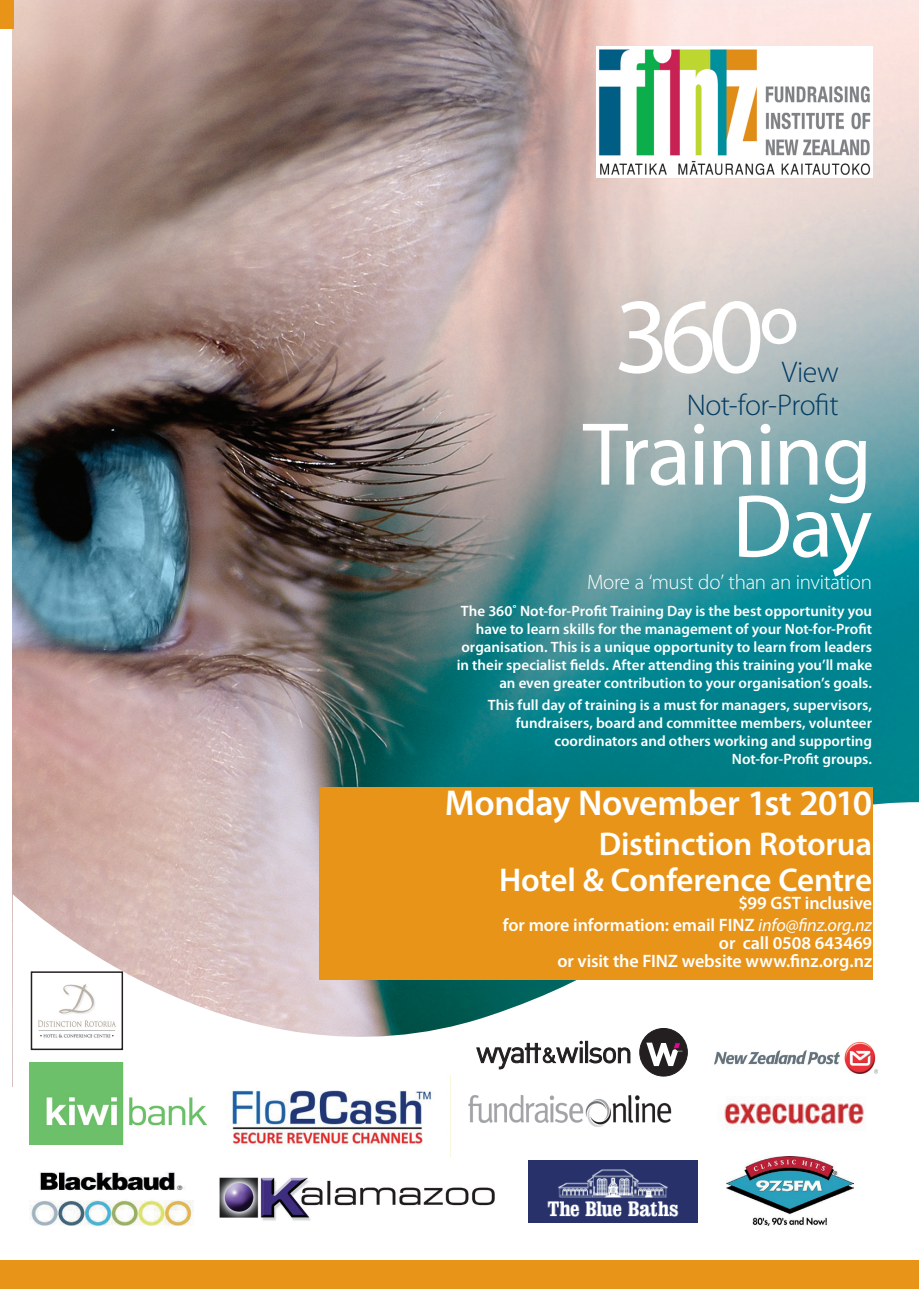
<style>
.page{position:relative;width:919px;height:1289px;background:#fff}
.page>*{position:absolute;margin:0;border:0;box-sizing:border-box;transform-origin:0 0}
.t1{font:108px "Myriad Pro";color:#fff}
.t2{font:90px/72px "Myriad Pro";letter-spacing:-.025em;color:#fff;text-align:right}
.t3{font:600 36px "Myriad Pro";letter-spacing:-.01em;color:#fff}
.t4{font:600 33px/36px "Myriad Pro";letter-spacing:-.01em;color:#fff;text-align:right}
.t5{font:300 30px/33px "Myriad Pro";letter-spacing:-.015em;color:#003a62;text-align:right}
.t6{font:300 21px "Myriad Pro";letter-spacing:-.015em;color:#fff}
.t7{font:600 18px/22.2px "Myriad Pro";letter-spacing:-.005em;color:#fff;text-align:right}
.t8{font:600 15px/18px "Myriad Pro";color:#fff;text-align:right}
.s1{font-weight:400;font-style:italic}
</style>
<div class="page">
<img style="left:13px;top:0;width:905px;height:802px">
<svg style="left:13px;top:802px;width:905px;height:424px"></svg>
<svg style="left:13px;top:802px;width:170px;height:29px"></svg>
<div style="left:319px;top:787px;width:553px;height:192px;background:#e89418"></div>
<div style="left:0;top:1260px;width:918px;height:28px;background:#e89418"></div>
<div style="left:0;top:0;width:13px;height:28px;background:#e89418"></div>
<img style="left:714px;top:1042px;width:163px;height:31px">
<img style="left:30px;top:1062px;width:176px;height:82px">
<img style="left:30px;top:1171px;width:163px;height:54px">
<img style="left:459px;top:1085px;width:221px;height:47px">
<img style="left:718px;top:1087px;width:149px;height:53px">
<img style="left:214px;top:1169px;width:285px;height:55px">
<img style="left:226px;top:1075px;width:224px;height:82px">
<img style="left:596px;top:47px;width:276px;height:131px">
<img style="left:726px;top:1156px;width:127px;height:68px">
<img style="left:528px;top:1160px;width:169px;height:62px">
<img style="left:34px;top:974px;width:86px;height:73px">
<div style="left:31px;top:971px;width:92px;height:79px;border:2px solid #231f20"></div>
<div style="left:639px;top:1028px;width:48px;height:48px;background:#231f20;border-radius:50%"></div>
<div style="left:639px;top:1028px;width:48px;height:48px;border:1px solid #231f20;border-radius:50%"></div>
<svg style="left:646px;top:1042px;width:36px;height:24px"></svg>
<div style="left:585px;top:1041px;width:2px;height:21px;border:1px solid #231f20"></div>
<svg style="left:589px;top:1047px;width:41px;height:16px"></svg>
<svg style="left:476px;top:1041px;width:106px;height:27px"></svg>
<h1 class="t1" style="left:614px;top:269px;width:186px">360º</h1>
<h3 class="t5" style="left:686px;top:355px;width:153px">View<br>Not-for-Profit</h3>
<h2 class="t2" style="left:583px;top:417px;width:291px">Training<br>Day</h2>
<h3 class="t6" style="left:587px;top:569px;width:286px">More a ‘must do’ than an invitation</h3>
<p class="t8" style="left:456px;top:601px;width:417px">The 360˚ Not-for-Profit Training Day is the best opportunity you have to learn skills for the management of your Not-for-Profit organisation. This is a unique opportunity to learn from leaders in their specialist fields. After attending this training you’ll make an even greater contribution to your organisation’s goals.</p>
<p class="t8" style="left:488px;top:695px;width:386px">This full day of training is a must for managers, supervisors, fundraisers, board and committee members, volunteer coordinators and others working and supporting Not-for-Profit groups.</p>
<h3 class="t3" style="left:445px;top:779px;width:429px">Monday November 1st 2010</h3>
<h3 class="t4" style="left:499px;top:825px;width:374px">Distinction Rotorua<br>Hotel &amp; Conference Centre</h3>
<p class="t7" style="left:503px;top:891px;width:371px">$99 GST inclusive<br>for more information: email FINZ <span class="s1">info@finz.org.nz</span></p>
<p class="t7" style="left:557px;top:933px;width:316px;line-height:18px">or call 0508 643469<br>or visit the FINZ website www.finz.org.nz</p>
</div>
